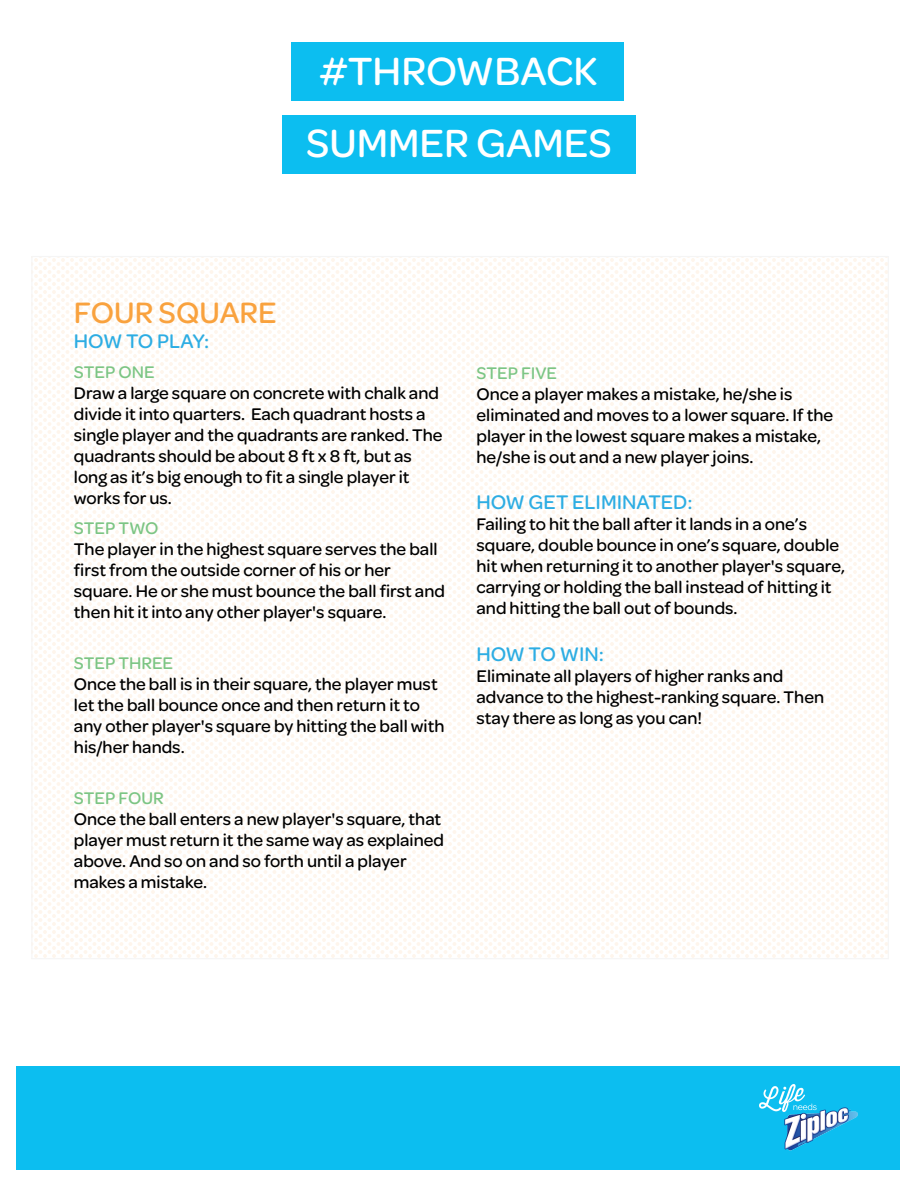
<style>
.page{position:relative;width:918px;height:1188px;background:#fff}
.page>*{position:absolute;margin:0;border:0;box-sizing:border-box;transform-origin:0 0}
.t1{font:500 42px/71.4px "Omnes";color:#fff;text-align:center}
.t2{font:500 31.5px "Omnes";color:#f9a23e}
.t3{font:500 21px "Omnes";color:#2dade3}
.t4{font:500 18px/21px "Omnes";color:#000}
.t5{font:500 18px "Omnes";color:#7cc584}
</style>
<div class="page">
<div style="left:31px;top:256px;width:858px;height:703px;background:linear-gradient(to right,#fffcf9,#fffcf9);border:1px solid #bebebe"></div>
<div style="left:16px;top:1067px;width:884px;height:103px;background:#0cbef0"></div>
<img style="left:759px;top:1085px;width:99px;height:66px">
<div style="left:291px;top:42px;width:333px;height:59px;background:#0cbef0"></div>
<div style="left:283px;top:116px;width:353px;height:58px;background:#0cbef0"></div>
<h1 class="t1" style="left:306px;top:36px;width:307px">#THROWBACK<br>SUMMER GAMES</h1>
<h2 class="t2" style="left:74px;top:295px;width:204px">FOUR SQUARE</h2>
<p class="t3" style="left:74px;top:330px;width:137px">HOW TO PLAY:</p>
<p class="t5" style="left:74px;top:362px;width:82px">STEP ONE</p>
<p class="t4" style="left:74px;top:383px;width:370px">Draw a large square on concrete with chalk and divide it into quarters. Each quadrant hosts a single player and the quadrants are ranked. The quadrants should be about 8 ft x 8 ft, but as long as it’s big enough to fit a single player it works for us.</p>
<p class="t5" style="left:74px;top:518px;width:86px">STEP TWO</p>
<p class="t4" style="left:74px;top:539px;width:373px">The player in the highest square serves the ball first from the outside corner of his or her square. He or she must bounce the ball first and then hit it into any other player's square.</p>
<p class="t5" style="left:74px;top:653px;width:101px">STEP THREE</p>
<p class="t4" style="left:74px;top:674px;width:372px">Once the ball is in their square, the player must let the ball bounce once and then return it to any other player's square by hitting the ball with his/her hands.</p>
<p class="t5" style="left:74px;top:788px;width:91px">STEP FOUR</p>
<p class="t4" style="left:74px;top:809px;width:372px">Once the ball enters a new player's square, that player must return it the same way as explained above. And so on and so forth until a player makes a mistake.</p>
<p class="t5" style="left:477px;top:363px;width:82px">STEP FIVE</p>
<p class="t4" style="left:477px;top:384px;width:358px">Once a player makes a mistake, he/she is eliminated and moves to a lower square. If the player in the lowest square makes a mistake, he/she is out and a new player joins.</p>
<p class="t3" style="left:477px;top:491px;width:218px">HOW GET ELIMINATED:</p>
<p class="t4" style="left:477px;top:514px;width:370px">Failing to hit the ball after it lands in a one’s square, double bounce in one’s square, double hit when returning it to another player's square, carrying or holding the ball instead of hitting it and hitting the ball out of bounds.</p>
<p class="t3" style="left:477px;top:642px;width:129px">HOW TO WIN:</p>
<p class="t4" style="left:477px;top:665px;width:349px">Eliminate all players of higher ranks and advance to the highest-ranking square. Then stay there as long as you can!</p>
</div>
